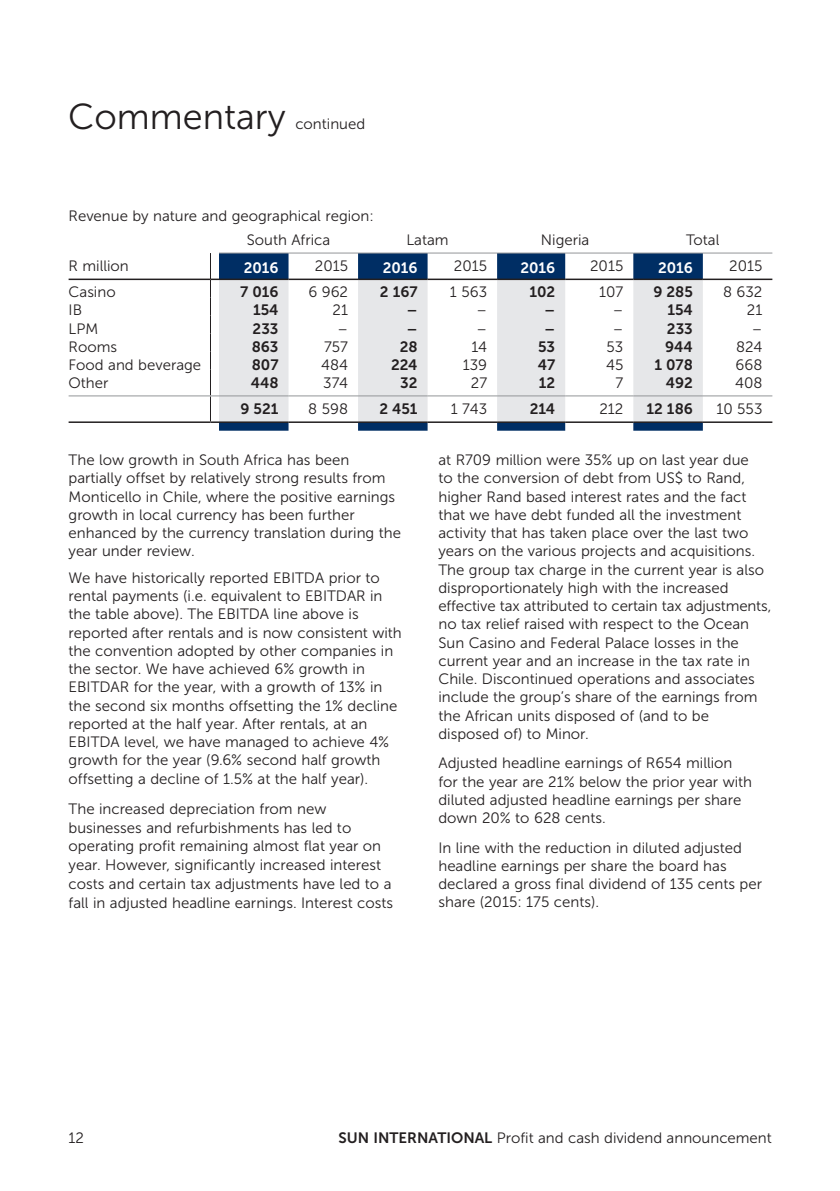
<style>
.page{position:relative;width:840px;height:1191px;background:#fff}
.page>*{position:absolute;margin:0;border:0;box-sizing:border-box;transform-origin:0 0}
.t1{font:36px "Museo Sans 300";color:#231f20}
.t2{font:15px/18.2px "Museo Sans 300";color:#231f20}
.t3{font:15px "Museo Sans 700";color:#231f20}
.t4{font:15px "Museo Sans 700";color:#fff}
.s1{font-family:"Museo Sans 700"}
</style>
<div class="page">
<svg style="left:219px;top:253px;width:483px;height:178px;fill:#002e64"></svg>
<svg style="left:219px;top:280px;width:483px;height:141px;fill:#e6e7e9"></svg>
<hr style="left:288px;top:278px;width:70px;height:2px;background:#231f20">
<hr style="left:427px;top:278px;width:70px;height:2px;background:#231f20">
<hr style="left:565px;top:278px;width:68px;height:2px;background:#231f20">
<hr style="left:702px;top:278px;width:70px;height:2px;background:#231f20">
<hr style="left:69px;top:421px;width:141px;height:2px;background:#231f20">
<hr style="left:219px;top:421px;width:69px;height:2px;background:#231f20">
<hr style="left:288px;top:421px;width:70px;height:2px;background:#231f20">
<hr style="left:358px;top:421px;width:69px;height:2px;background:#231f20">
<hr style="left:427px;top:421px;width:70px;height:2px;background:#231f20">
<hr style="left:497px;top:421px;width:68px;height:2px;background:#231f20">
<hr style="left:565px;top:421px;width:68px;height:2px;background:#231f20">
<hr style="left:633px;top:421px;width:69px;height:2px;background:#231f20">
<hr style="left:702px;top:421px;width:70px;height:2px;background:#231f20">
<hr style="left:219px;top:252px;width:69px;height:1px;background:#939598">
<hr style="left:288px;top:252px;width:70px;height:1px;background:#939598">
<hr style="left:358px;top:252px;width:69px;height:1px;background:#939598">
<hr style="left:427px;top:252px;width:70px;height:1px;background:#939598">
<hr style="left:497px;top:252px;width:68px;height:1px;background:#939598">
<hr style="left:565px;top:252px;width:68px;height:1px;background:#939598">
<hr style="left:633px;top:252px;width:69px;height:1px;background:#939598">
<hr style="left:702px;top:252px;width:70px;height:1px;background:#939598">
<hr style="left:69px;top:278px;width:141px;height:2px;background:#231f20">
<hr style="left:219px;top:278px;width:69px;height:2px;background:#231f20">
<hr style="left:358px;top:278px;width:69px;height:2px;background:#231f20">
<hr style="left:497px;top:278px;width:68px;height:2px;background:#231f20">
<hr style="left:633px;top:278px;width:69px;height:2px;background:#231f20">
<hr style="left:69px;top:395px;width:141px;height:1px;background:#939598">
<svg style="left:210px;top:253px;width:9px;height:170px"></svg>
<hr style="left:219px;top:395px;width:69px;height:1px;background:#939598">
<hr style="left:288px;top:395px;width:70px;height:1px;background:#939598">
<hr style="left:358px;top:395px;width:69px;height:1px;background:#939598">
<hr style="left:427px;top:395px;width:70px;height:1px;background:#939598">
<hr style="left:497px;top:395px;width:68px;height:1px;background:#939598">
<hr style="left:565px;top:395px;width:68px;height:1px;background:#939598">
<hr style="left:633px;top:395px;width:69px;height:1px;background:#939598">
<hr style="left:702px;top:395px;width:70px;height:1px;background:#939598">
<h1 class="t1" style="left:68px;top:97px;width:219px">Commentary</h1>
<p class="t2" style="left:295px;top:115px;width:71px">continued</p>
<p class="t2" style="left:69px;top:207px;width:306px">Revenue by nature and geographical region:</p>
<p class="t2" style="left:69px;top:257px;width:62px">R million</p>
<p class="t2" style="left:246px;top:231px;width:85px">South Africa</p>
<p class="t2" style="left:406px;top:231px;width:44px">Latam</p>
<p class="t2" style="left:540px;top:231px;width:50px">Nigeria</p>
<p class="t2" style="left:685px;top:231px;width:35px">Total</p>
<p class="t4" style="left:243px;top:259px;width:36px">2016</p>
<p class="t2" style="left:315px;top:257px;width:35px">2015</p>
<p class="t4" style="left:382px;top:259px;width:36px">2016</p>
<p class="t2" style="left:453px;top:257px;width:35px">2015</p>
<p class="t4" style="left:520px;top:259px;width:36px">2016</p>
<p class="t2" style="left:589px;top:257px;width:35px">2015</p>
<p class="t4" style="left:657px;top:259px;width:36px">2016</p>
<p class="t2" style="left:728px;top:257px;width:35px">2015</p>
<p class="t2" style="left:69px;top:283px;width:49px">Casino</p>
<p class="t3" style="left:240px;top:284px;width:40px">7 016</p>
<p class="t2" style="left:308px;top:283px;width:41px">6 962</p>
<p class="t3" style="left:380px;top:284px;width:39px">2 167</p>
<p class="t2" style="left:449px;top:283px;width:39px">1 563</p>
<p class="t3" style="left:529px;top:284px;width:27px">102</p>
<p class="t2" style="left:599px;top:283px;width:26px">107</p>
<p class="t3" style="left:653px;top:284px;width:41px">9 285</p>
<p class="t2" style="left:722px;top:283px;width:41px">8 632</p>
<p class="t2" style="left:69px;top:301px;width:15px">IB</p>
<p class="t3" style="left:253px;top:302px;width:27px">154</p>
<p class="t2" style="left:332px;top:301px;width:17px">21</p>
<p class="t3" style="left:407px;top:302px;width:12px">–</p>
<p class="t2" style="left:476px;top:301px;width:12px">–</p>
<p class="t3" style="left:544px;top:302px;width:12px">–</p>
<p class="t2" style="left:612px;top:301px;width:12px">–</p>
<p class="t3" style="left:667px;top:302px;width:27px">154</p>
<p class="t2" style="left:746px;top:301px;width:17px">21</p>
<p class="t2" style="left:69px;top:319px;width:31px">LPM</p>
<p class="t3" style="left:252px;top:320px;width:27px">233</p>
<p class="t2" style="left:337px;top:319px;width:12px">–</p>
<p class="t3" style="left:407px;top:320px;width:12px">–</p>
<p class="t2" style="left:476px;top:319px;width:12px">–</p>
<p class="t3" style="left:544px;top:320px;width:12px">–</p>
<p class="t2" style="left:612px;top:319px;width:12px">–</p>
<p class="t3" style="left:666px;top:320px;width:27px">233</p>
<p class="t2" style="left:751px;top:319px;width:12px">–</p>
<p class="t2" style="left:69px;top:337px;width:50px">Rooms</p>
<p class="t3" style="left:251px;top:338px;width:28px">863</p>
<p class="t2" style="left:324px;top:337px;width:25px">757</p>
<p class="t3" style="left:399px;top:338px;width:19px">28</p>
<p class="t2" style="left:471px;top:337px;width:17px">14</p>
<p class="t3" style="left:538px;top:338px;width:19px">53</p>
<p class="t2" style="left:606px;top:337px;width:18px">53</p>
<p class="t3" style="left:664px;top:338px;width:29px">944</p>
<p class="t2" style="left:735px;top:337px;width:28px">824</p>
<p class="t2" style="left:69px;top:355px;width:134px">Food and beverage</p>
<p class="t3" style="left:252px;top:356px;width:28px">807</p>
<p class="t2" style="left:321px;top:355px;width:28px">484</p>
<p class="t3" style="left:391px;top:356px;width:28px">224</p>
<p class="t2" style="left:462px;top:355px;width:26px">139</p>
<p class="t3" style="left:537px;top:356px;width:19px">47</p>
<p class="t2" style="left:605px;top:355px;width:19px">45</p>
<p class="t3" style="left:654px;top:356px;width:40px">1 078</p>
<p class="t2" style="left:735px;top:355px;width:28px">668</p>
<p class="t2" style="left:69px;top:373px;width:41px">Other</p>
<p class="t3" style="left:250px;top:374px;width:29px">448</p>
<p class="t2" style="left:323px;top:373px;width:26px">374</p>
<p class="t3" style="left:400px;top:374px;width:19px">32</p>
<p class="t2" style="left:470px;top:373px;width:18px">27</p>
<p class="t3" style="left:538px;top:374px;width:18px">12</p>
<p class="t2" style="left:615px;top:373px;width:9px">7</p>
<p class="t3" style="left:665px;top:374px;width:29px">492</p>
<p class="t2" style="left:734px;top:373px;width:29px">408</p>
<p class="t3" style="left:240px;top:400px;width:39px">9 521</p>
<p class="t2" style="left:308px;top:400px;width:41px">8 598</p>
<p class="t3" style="left:379px;top:400px;width:40px">2 451</p>
<p class="t2" style="left:450px;top:400px;width:38px">1 743</p>
<p class="t3" style="left:529px;top:400px;width:27px">214</p>
<p class="t2" style="left:599px;top:400px;width:25px">212</p>
<p class="t3" style="left:646px;top:400px;width:48px">12 186</p>
<p class="t2" style="left:716px;top:400px;width:47px">10 553</p>
<p class="t2" style="left:69px;top:451px;width:334px">The low growth in South Africa has been partially offset by relatively strong results from Monticello in Chile, where the positive earnings growth in local currency has been further enhanced by the currency translation during the year under review.</p>
<p class="t2" style="left:69px;top:569px;width:334px">We have historically reported EBITDA prior to rental payments (i.e. equivalent to EBITDAR in the table above). The EBITDA line above is reported after rentals and is now consistent with the convention adopted by other companies in the sector. We have achieved 6% growth in EBITDAR for the year, with a growth of 13% in the second six months offsetting the 1% decline reported at the half year. After rentals, at an EBITDA level, we have managed to achieve 4% growth for the year (9.6% second half growth offsetting a decline of 1.5% at the half year).</p>
<p class="t2" style="left:69px;top:799px;width:326px;line-height:18.8px">The increased depreciation from new businesses and refurbishments has led to operating profit remaining almost flat year on year. However, significantly increased interest costs and certain tax adjustments have led to a fall in adjusted headline earnings. Interest costs</p>
<p class="t2" style="left:438px;top:451px;width:334px">at R709 million were 35% up on last year due<br>to the conversion of debt from US$ to Rand, higher Rand based interest rates and the fact that we have debt funded all the investment activity that has taken place over the last two years on the various projects and acquisitions.<br>The group tax charge in the current year is also disproportionately high with the increased effective tax attributed to certain tax adjustments, no tax relief raised with respect to the Ocean Sun Casino and Federal Palace losses in the current year and an increase in the tax rate in Chile. Discontinued operations and associates include the group’s share of the earnings from the African units disposed of (and to be disposed of) to Minor.</p>
<p class="t2" style="left:438px;top:754px;width:315px">Adjusted headline earnings of R654 million for the year are 21% below the prior year with diluted adjusted headline earnings per share down 20% to 628 cents.</p>
<p class="t2" style="left:438px;top:838px;width:325px">In line with the reduction in diluted adjusted headline earnings per share the board has declared a gross final dividend of 135 cents per share (2015: 175 cents).</p>
<p class="t2" style="left:69px;top:1129px;width:17px">12</p>
<p class="t2" style="left:338px;top:1129px;width:434px"><span class="s1">SUN INTERNATIONAL</span> Profit and cash dividend announcement</p>
</div>
